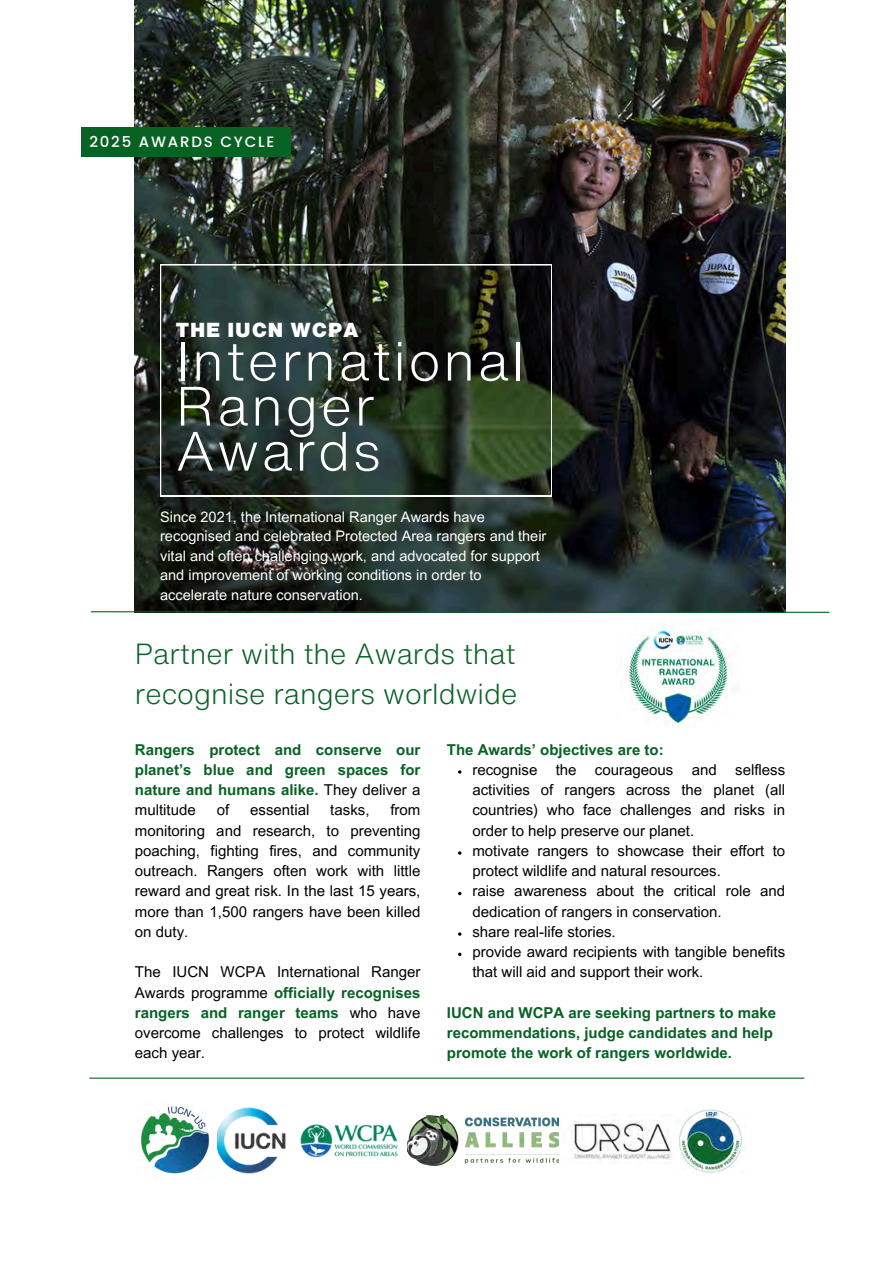
<style>
.page{position:relative;width:894px;height:1264px;background:#fff}
.page>*{position:absolute;margin:0;border:0;box-sizing:border-box;transform-origin:0 0}
.t1{font:300 54.3px/45px "Helvetica Now Text";letter-spacing:.045em;color:#fff}
.t2{font:300 28.35px/39.6px "Helvetica Now Text";color:#076224}
.t3{font:900 19.8px "Helvetica Now Text";letter-spacing:.045em;color:#fff}
.t4{font:15px/20.2px "Arial MT Pro";color:#010101;text-align:justify}
.t5{font:700 15px/20.2px "Arial MT Pro";color:#076224}
.t6{font:500 15px "Poppins";letter-spacing:.12em;color:#fff}
.t7{font:14.55px/19.4px "Arial MT Pro";color:#fff}
.s1{font-weight:400;color:#010101}
.s2{font-weight:700;color:#076224}
</style>
<div class="page">
<hr style="left:89px;top:1077px;width:715px;height:1px;background:#076224">
<img style="left:135px;top:0;width:650px;height:610px">
<img style="left:627px;top:626px;width:102px;height:101px">
<svg style="left:160px;top:264px;width:392px;height:232px;background:#28352b"></svg>
<svg style="left:90px;top:610px;width:740px;height:3px;background:#254d35"></svg>
<img style="left:412px;top:1115px;width:260px;height:51px">
<img style="left:217px;top:1107px;width:195px;height:67px">
<img style="left:140px;top:1105px;width:70px;height:69px">
<img style="left:678px;top:1109px;width:67px;height:64px">
<div style="left:81px;top:127px;width:209px;height:29px;background:#076224"></div>
<p class="t6" style="left:89px;top:131px;width:186px">2025 AWARDS CYCLE</p>
<h3 class="t3" style="left:176px;top:315px;width:184px">THE IUCN WCPA</h3>
<h1 class="t1" style="left:176px;top:338px;width:349px">International<br>Ranger<br>Awards</h1>
<h4 class="t7" style="left:160px;top:509px;width:387px">Since 2021, the International Ranger Awards have recognised and celebrated Protected Area rangers and their vital and often challenging work, and advocated for support and improvement of working conditions in order to accelerate nature conservation.</h4>
<p class="t2" style="left:135px;top:634px;width:384px">Partner with the Awards that recognise rangers worldwide</p>
<p class="t5" style="left:135px;top:741px;width:287px;text-align:justify">Rangers protect and conserve our planet’s blue and green spaces for nature and humans alike. <span class="s1">They deliver a multitude</span></p>
<p class="t4" style="left:135px;top:801px;width:287px;text-indent:255px">from monitoring and research, to preventing poaching, fighting fires, and community outreach. Rangers often work with little reward and great risk. In the last 15 years, more than 1,500 rangers have been killed on duty.</p>
<p class="t4" style="left:135px;top:963px;width:287px">The IUCN WCPA International Ranger Awards programme <span class="s2">officially recognises rangers and ranger teams</span> who have overcome challenges to protect wildlife each year.</p>
<p class="t4" style="left:217px;top:801px;width:14px">of</p>
<p class="t4" style="left:250px;top:801px;width:61px">essential</p>
<p class="t4" style="left:330px;top:801px;width:41px">tasks,</p>
<p class="t5" style="left:446px;top:741px;width:218px">The Awards’ objectives are to:</p>
<p class="t4" style="left:472px;top:761px;width:314px">recognise the courageous and selfless activities of rangers across the planet (all countries) who face challenges and risks in order to help preserve our planet.</p>
<p class="t4" style="left:472px;top:842px;width:314px">motivate rangers to showcase their effort to protect wildlife and natural resources.</p>
<p class="t4" style="left:472px;top:882px;width:314px">raise awareness about the critical role and dedication of rangers in conservation.</p>
<h4 class="t4" style="left:472px;top:923px;width:145px">share real-life stories.</h4>
<p class="t4" style="left:472px;top:943px;width:314px">provide award recipients with tangible benefits that will aid and support their work.</p>
<p class="t5" style="left:446px;top:1004px;width:331px">IUCN and WCPA are seeking partners to make recommendations, judge candidates and help promote the work of rangers worldwide.</p>
</div>
